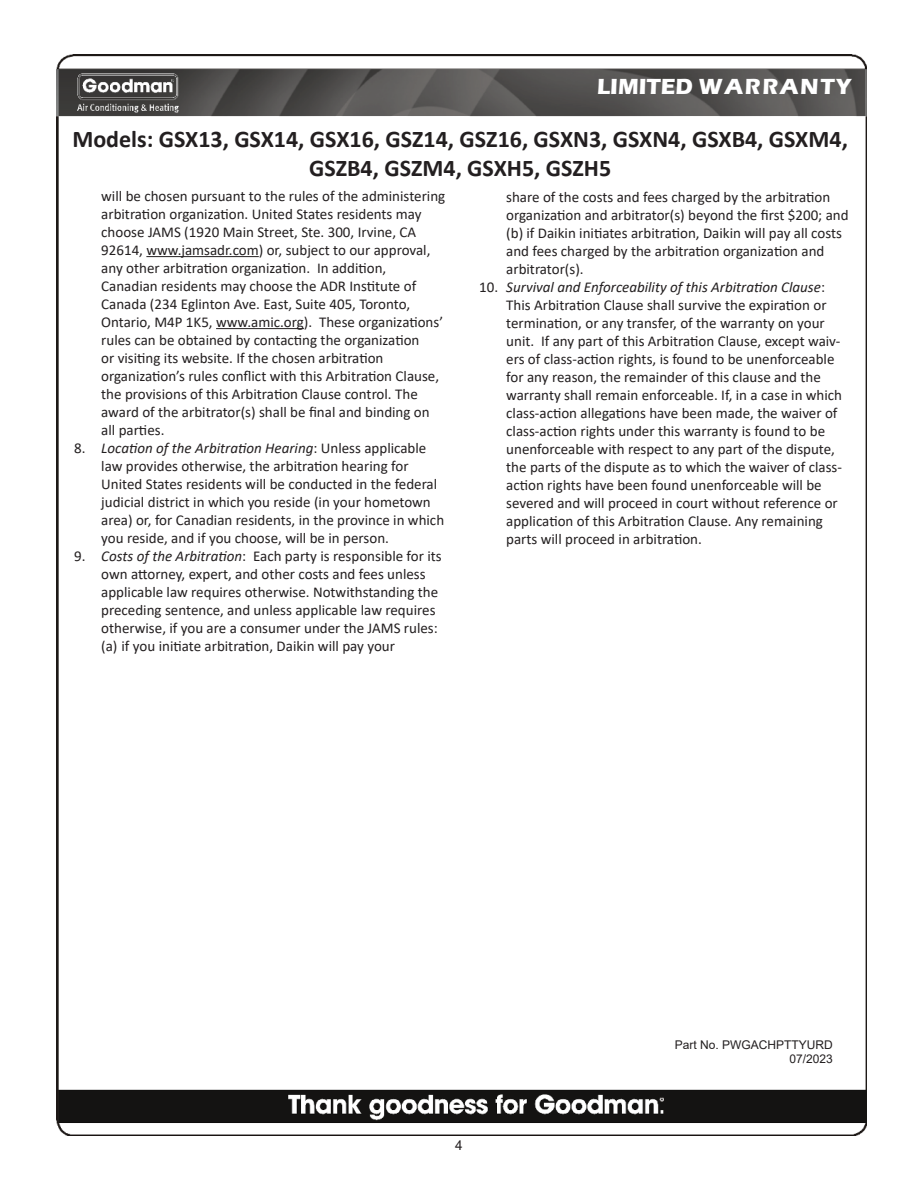
<style>
.page{position:relative;width:918px;height:1188px;background:#fff}
.page>*{position:absolute;margin:0;border:0;box-sizing:border-box;transform-origin:0 0}
.t1{font:700 24px/28.8px "Calibri";color:#231f20;text-align:center}
.t2{font:700 22.5px "Eras ITC";letter-spacing:.08em;color:#fff}
.t3{font:15px/18px "Calibri";color:#231f20}
.t4{font:13.5px "Arial";color:#231f20}
.t5{font:12px/14.4px "Arial";color:#231f20;text-align:right}
.s1{font-style:italic}
</style>
<div class="page">
<img style="left:56px;top:55px;width:810px;height:1081px">
<hr style="left:146px;top:256px;width:113px;height:1px;background:#231f20">
<hr style="left:216px;top:328px;width:88px;height:1px;background:#231f20">
<h2 class="t2" style="left:597px;top:73px;width:255px">LIMITED WARRANTY</h2>
<h1 class="t1" style="left:72px;top:126px;width:777px">Models: GSX13, GSX14, GSX16, GSZ14, GSZ16, GSXN3, GSXN4, GSXB4, GSXM4,<br>GSZB4, GSZM4, GSXH5, GSZH5</h1>
<p class="t3" style="left:101px;top:187px;width:346px">will be chosen pursuant to the rules of the administering arbitration organization. United States residents may choose JAMS (1920 Main Street, Ste. 300, Irvine, CA 92614, www.jamsadr.com) or, subject to our approval, any other arbitration organization. In addition, Canadian residents may choose the ADR Institute of Canada (234 Eglinton Ave. East, Suite 405, Toronto, Ontario, M4P 1K5, www.amic.org). These organizations’ rules can be obtained by contacting the organization<br>or visiting its website. If the chosen arbitration organization’s rules conflict with this Arbitration Clause, the provisions of this Arbitration Clause control. The award of the arbitrator(s) shall be final and binding on all parties.</p>
<p class="t3" style="left:101px;top:439px;width:344px;text-indent:-27px">8. <span class="s1">Location of the Arbitration Hearing</span>: Unless applicable law provides otherwise, the arbitration hearing for United States residents will be conducted in the federal judicial district in which you reside (in your hometown area) or, for Canadian residents, in the province in which you reside, and if you choose, will be in person.</p>
<p class="t3" style="left:101px;top:547px;width:342px;text-indent:-27px">9. <span class="s1">Costs of the Arbitration</span>: Each party is responsible for its own attorney, expert, and other costs and fees unless applicable law requires otherwise. Notwithstanding the preceding sentence, and unless applicable law requires otherwise, if you are a consumer under the JAMS rules: (a) if you initiate arbitration, Daikin will pay your</p>
<p class="t3" style="left:506px;top:187px;width:344px">share of the costs and fees charged by the arbitration organization and arbitrator(s) beyond the first $200; and (b) if Daikin initiates arbitration, Daikin will pay all costs and fees charged by the arbitration organization and arbitrator(s).</p>
<p class="t3" style="left:506px;top:277px;width:337px;text-indent:-27px">10. <span class="s1">Survival and Enforceability of this Arbitration Clause</span>:<br>This Arbitration Clause shall survive the expiration or termination, or any transfer, of the warranty on your unit. If any part of this Arbitration Clause, except waiv&shy;ers of class-action rights, is found to be unenforceable for any reason, the remainder of this clause and the warranty shall remain enforceable. If, in a case in which class-action allegations have been made, the waiver of class-action rights under this warranty is found to be unenforceable with respect to any part of the dispute, the parts of the dispute as to which the waiver of class&shy;action rights have been found unenforceable will be severed and will proceed in court without reference or application of this Arbitration Clause. Any remaining parts will proceed in arbitration.</p>
<p class="t4" style="left:455px;top:1137px;width:9px">4</p>
<p class="t5" style="left:675px;top:1037px;width:160px">Part No. PWGACHPTTYURD<br>07/2023</p>
</div>
